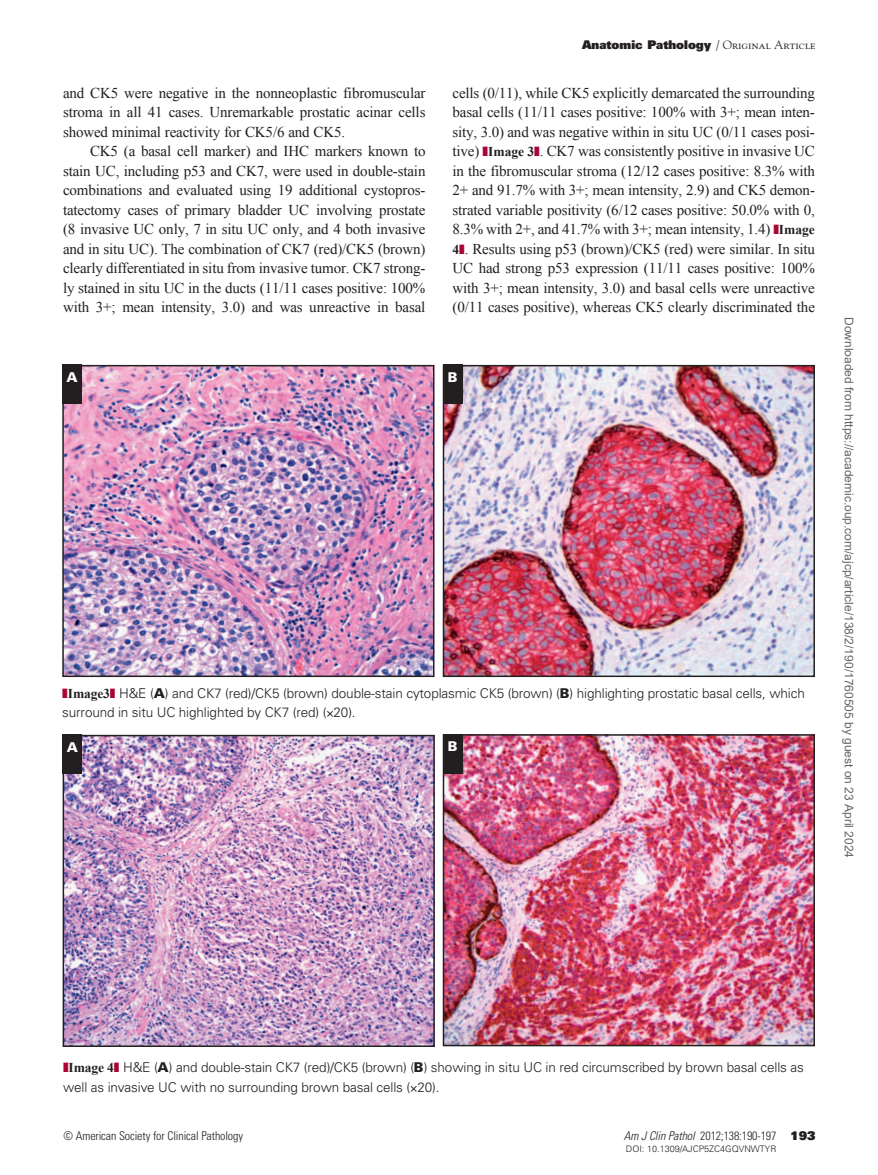
<style>
.page{position:relative;width:878px;height:1175px;background:#fff}
.page>*{position:absolute;margin:0;border:0;box-sizing:border-box;transform-origin:0 0}
.t1{font:15px/19.5px "Times New Roman";letter-spacing:-.01em;color:#231f20;text-align:justify}
.t2{font:300 13.5px/19.5px "Univers LT Std";letter-spacing:-.01em;color:#231f20}
.t3{font:900 13.5px "Univers LT Std";color:#fff}
.t4{font:12px "Arial";color:#666}
.t5{font:300 condensed 12px "Univers LT Std";letter-spacing:-.01em;color:#231f20}
.t6{font:12px "Univers LT Std X Black";color:#231f20}
.t7{font:300 9px "Univers LT Std";color:#231f20}
.s1{font-family:"Goudy Std"}
.s2{color:#ab0333}
.s3{font-weight:700;font-size:13.5px}
.s4{font-family:"Times New Roman";font-weight:700}
.s5{font-weight:900}
.s6{font-style:italic}
.s7{font-family:"Univers LT Std X Black";font-weight:400;font-stretch:normal}
.s8{font-family:"Univers LT Std X Black";font-weight:400;font-size:12px;color:#fff}
</style>
<div class="page">
<img style="left:65px;top:368px;width:366px;height:306px">
<div style="left:62px;top:365px;width:372px;height:312px;border:2px solid #231f20"></div>
<div style="left:62px;top:365px;width:20px;height:39px;background:#231f20"></div>
<img style="left:445px;top:368px;width:366px;height:306px">
<div style="left:442px;top:365px;width:372px;height:312px;border:2px solid #231f20"></div>
<div style="left:442px;top:365px;width:20px;height:39px;background:#231f20"></div>
<img style="left:66px;top:738px;width:366px;height:306px">
<div style="left:63px;top:735px;width:372px;height:312px;border:2px solid #231f20"></div>
<div style="left:63px;top:735px;width:19px;height:39px;background:#231f20"></div>
<img style="left:445px;top:737px;width:366px;height:306px">
<div style="left:442px;top:734px;width:372px;height:312px;border:2px solid #231f20"></div>
<div style="left:442px;top:734px;width:20px;height:39px;background:#231f20"></div>
<p class="t1" style="left:63px;top:83px;width:364px">and CK5 were negative in the nonneoplastic fibromuscular stroma in all 41 cases. Unremarkable prostatic acinar cells showed minimal reactivity for CK5/6 and CK5.</p>
<p class="t1" style="left:63px;top:141px;width:364px;text-indent:27px">CK5 (a basal cell marker) and IHC markers known to stain UC, including p53 and CK7, were used in double-stain combinations and evaluated using 19 additional cystopros&shy;tatectomy cases of primary bladder UC involving prostate (8 invasive UC only, 7 in situ UC only, and 4 both invasive and in situ UC). The combination of CK7 (red)/CK5 (brown) clearly differentiated in situ from invasive tumor. CK7 strong&shy;ly stained in situ UC in the ducts (11/11 cases positive: 100% with 3+; mean intensity, 3.0) and was unreactive in basal</p>
<p class="t6" style="left:582px;top:37px;width:235px">Anatomic Pathology <span class="s1">/ Original Article</span></p>
<p class="t1" style="left:452px;top:83px;width:364px">cells (0/11), while CK5 explicitly demarcated the surrounding basal cells (11/11 cases positive: 100% with 3+; mean inten&shy;sity, 3.0) and was negative within in situ UC (0/11 cases posi&shy;tive) <span class="s2">❚</span><span class="s3">Image 3</span><span class="s2">❚</span>. CK7 was consistently positive in invasive UC in the fibromuscular stroma (12/12 cases positive: 8.3% with 2+ and 91.7% with 3+; mean intensity, 2.9) and CK5 demon&shy;strated variable positivity (6/12 cases positive: 50.0% with 0, 8.3% with 2+, and 41.7% with 3+; mean intensity, 1.4) <span class="s2">❚</span><span class="s3">Image 4</span><span class="s2">❚</span>. Results using p53 (brown)/CK5 (red) were similar. In situ UC had strong p53 expression (11/11 cases positive: 100% with 3+; mean intensity, 3.0) and basal cells were unreactive (0/11 cases positive), whereas CK5 clearly discriminated the</p>
<p class="t3" style="left:66px;top:369px;width:13px">A</p>
<p class="t3" style="left:447px;top:369px;width:11px">B</p>
<p class="t2" style="left:62px;top:683px;width:744px"><span class="s2">❚</span><span class="s4">Image3</span><span class="s2">❚</span> H&amp;E (<span class="s5">A</span>) and CK7 (red)/CK5 (brown) double-stain cytoplasmic CK5 (brown) (<span class="s5">B</span>) highlighting prostatic basal cells, which surround in situ UC highlighted by CK7 (red) ( 20).</p>
<p class="t3" style="left:67px;top:738px;width:13px">A</p>
<p class="t3" style="left:447px;top:738px;width:11px">B</p>
<p class="t4" style="left:853px;top:317px;width:542px;rotate:90deg">Downloaded from https://academic.oup.com/ajcp/article/138/2/190/1760505 by guest on 23 April 2024</p>
<p class="t2" style="left:63px;top:1057px;width:742px"><span class="s2">❚</span><span class="s4">Image 4</span><span class="s2">❚</span> H&amp;E (<span class="s5">A</span>) and double-stain CK7 (red)/CK5 (brown) (<span class="s5">B</span>) showing in situ UC in red circumscribed by brown basal cells as well as invasive UC with no surrounding brown basal cells ( 20).</p>
<p class="t5" style="left:64px;top:1128px;width:181px">© American Society for Clinical Pathology</p>
<p class="t5" style="left:623px;top:1128px;width:193px"><span class="s6">Am J Clin Pathol</span> 2012;138:190-197 <span class="s7">193</span></p>
<p class="t7" style="left:587px;top:1142px;width:230px"><span class="s8">193</span> DOI: 10.1309/AJCP5ZC4GQVNWTYR <span class="s8">193</span></p>
</div>
